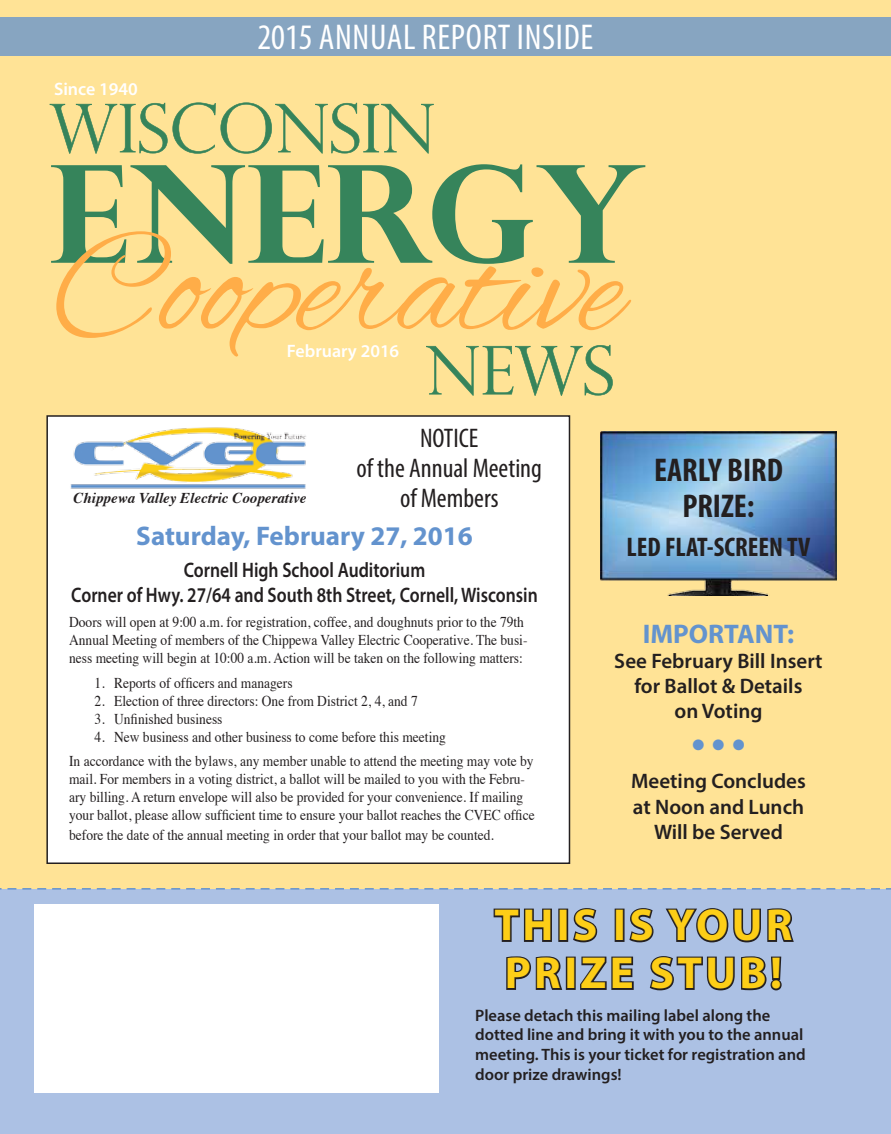
<style>
.page{position:relative;width:891px;height:1134px;background:#fff}
.page>*{position:absolute;margin:0;border:0;box-sizing:border-box;transform-origin:0 0}
.t1{font:700 45px/48px "Myriad Pro";letter-spacing:.075em;color:#fdce17}
.t2{font:condensed 36px "Myriad Pro";letter-spacing:.02em;color:#fff}
.t3{font:700 condensed 33px/36px "Myriad Pro";color:#231f20;text-align:center}
.t4{font:700 27px "Myriad Pro";color:#6393ce}
.t5{font:condensed 27px/30px "Myriad Pro";color:#231f20;text-align:center}
.t6{font:700 condensed 27px "Myriad Pro";color:#231f20}
.t7{font:600 21px/25.2px "Myriad Pro";color:#231f20;text-align:center}
.t8{font:600 21px/25.2px "Myriad Pro";color:#231f20;text-align:center;scale:.84 1}
.t9{font:600 18px "Myriad Pro";color:#fff}
.t10{font:600 16.5px/19.8px "Myriad Pro";color:#231f20}
.t11{font:15px/18px "Times";color:#231f20;scale:.9 1}
.t12{font:italic 700 15px "Times";color:#231f20}
.t13{font:15px "Zapf Dingbats ITC";color:#6393ce}
</style>
<div class="page">
<div style="left:0;top:888px;width:891px;height:246px;background:#acc1e4"></div>
<div style="left:0;top:0;width:891px;height:888px;background:#ffe396"></div>
<svg style="left:50px;top:102px;width:384px;height:52px"></svg>
<svg style="left:51px;top:164px;width:594px;height:232px"></svg>
<div style="left:47px;top:416px;width:522px;height:447px;background:#fff"></div>
<div style="left:46px;top:415px;width:524px;height:449px;border:2px solid #231f20"></div>
<div style="left:0;top:17px;width:891px;height:38px;background:#87a5c1"></div>
<div style="left:34px;top:904px;width:405px;height:189px;background:#fff"></div>
<svg style="left:493px;top:908px;width:59px;height:34px"></svg>
<div style="left:558px;top:909px;width:10px;height:33px;border:3px solid #231f20"></div>
<svg style="left:573px;top:908px;width:25px;height:35px"></svg>
<div style="left:615px;top:909px;width:10px;height:33px;border:3px solid #231f20"></div>
<svg style="left:629px;top:908px;width:25px;height:35px"></svg>
<svg style="left:665px;top:908px;width:129px;height:35px"></svg>
<svg style="left:506px;top:956px;width:57px;height:34px"></svg>
<div style="left:566px;top:957px;width:10px;height:33px;border:3px solid #231f20"></div>
<svg style="left:580px;top:956px;width:54px;height:34px"></svg>
<svg style="left:649px;top:956px;width:133px;height:35px"></svg>
<img style="left:70px;top:427px;width:236px;height:62px">
<svg style="left:0;top:888px;width:891px;height:2px"></svg>
<img style="left:600px;top:432px;width:237px;height:163px">
<p class="t9" style="left:54px;top:77px;width:85px">Since 1940</p>
<h2 class="t2" style="left:257px;top:15px;width:337px">2015 ANNUAL REPORT INSIDE</h2>
<p class="t9" style="left:287px;top:340px;width:114px">February 2016</p>
<p class="t12" style="left:74px;top:484px;width:234px">Chippewa Valley Electric Cooperative</p>
<h3 class="t5" style="left:357px;top:422px;width:187px">NOTICE<br>of the Annual Meeting of Members</h3>
<h3 class="t4" style="left:136px;top:518px;width:338px">Saturday, February 27, 2016</h3>
<h3 class="t8" style="left:71px;top:557px;width:557px">Cornell High School Auditorium<br>Corner of Hwy. 27/64 and South 8th Street, Cornell, Wisconsin</h3>
<p class="t11" style="left:69px;top:611px;width:511px">Doors will open at 9:00 a.m. for registration, coffee, and doughnuts prior to the 79th<br>Annual Meeting of members of the Chippewa Valley Electric Cooperative. The busi&shy;ness meeting will begin at 10:00 a.m. Action will be taken on the following matters:</p>
<p class="t11" style="left:95px;top:672px;width:221px">1. Reports of officers and managers</p>
<p class="t11" style="left:95px;top:690px;width:361px">2. Election of three directors: One from District 2, 4, and 7</p>
<p class="t11" style="left:95px;top:708px;width:144px">3. Unfinished business</p>
<p class="t11" style="left:69px;top:723px;width:518px;line-height:24.8px;text-indent:26px">4. New business and other business to come before this meeting<br>In accordance with the bylaws, any member unable to attend the meeting may vote by</p>
<p class="t11" style="left:69px;top:769px;width:519px">mail. For members in a voting district, a ballot will be mailed to you with the Febru&shy;ary billing. A return envelope will also be provided for your convenience. If mailing your ballot, please allow sufficient time to ensure your ballot reaches the CVEC office</p>
<p class="t11" style="left:69px;top:825px;width:473px">before the date of the annual meeting in order that your ballot may be counted.</p>
<h3 class="t3" style="left:654px;top:451px;width:130px">EARLY BIRD<br>PRIZE:</h3>
<h3 class="t6" style="left:627px;top:530px;width:185px">LED FLAT-SCREEN TV</h3>
<h3 class="t4" style="left:643px;top:616px;width:153px">IMPORTANT:</h3>
<h3 class="t7" style="left:614px;top:648px;width:210px">See February Bill Insert for Ballot &amp; Details<br>on Voting</h3>
<p class="t13" style="left:692px;top:738px;width:54px">● ● ●</p>
<h3 class="t7" style="left:631px;top:768px;width:176px">Meeting Concludes at Noon and Lunch<br>Will be Served</h3>
<h1 class="t1" style="left:494px;top:900px;width:300px">THIS IS YOUR<br>PRIZE STUB!</h1>
<p class="t10" style="left:475px;top:1005px;width:332px">Please detach this mailing label along the dotted line and bring it with you to the annual meeting. This is your ticket for registration and door prize drawings!</p>
</div>
